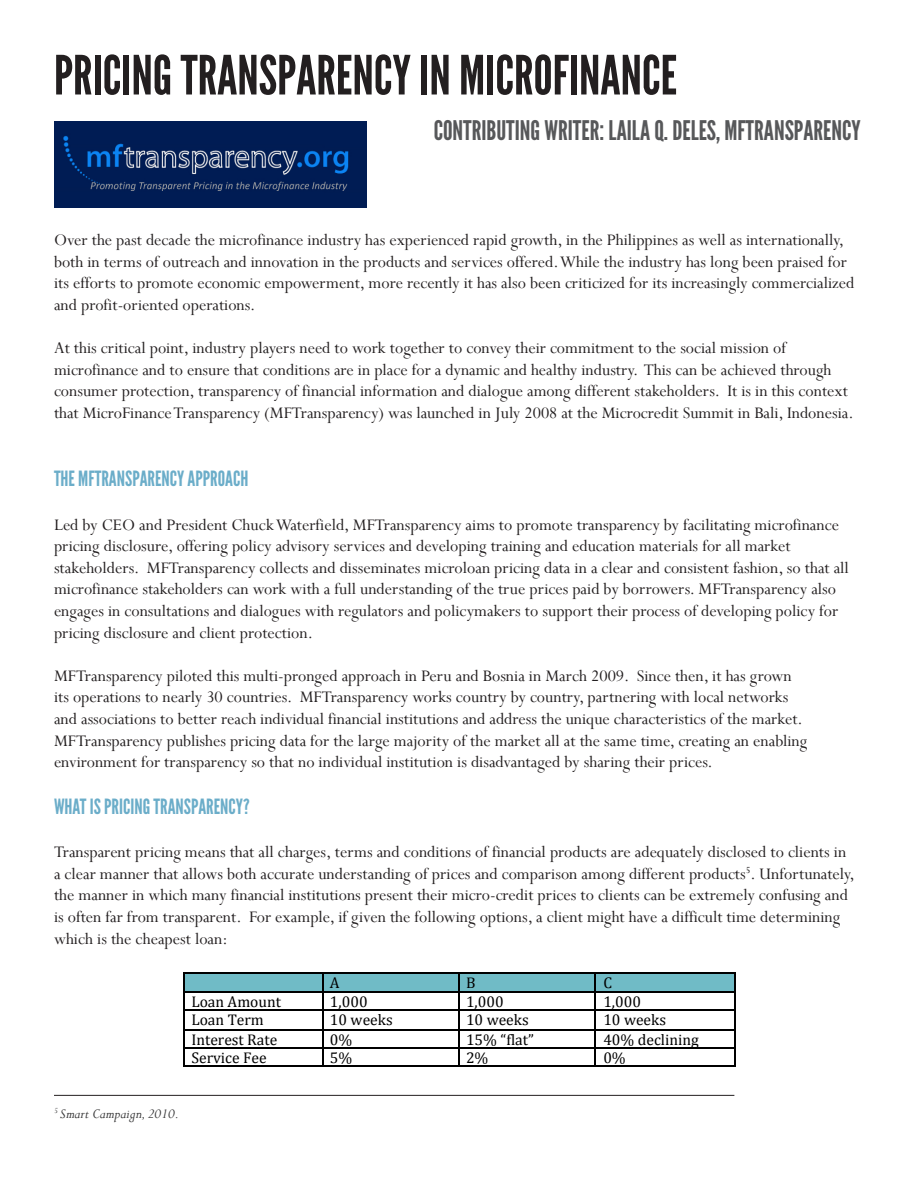
<style>
.page{position:relative;width:918px;height:1188px;background:#fff}
.page>*{position:absolute;margin:0;border:0;box-sizing:border-box;transform-origin:0 0}
.t1{font:54px "League Gothic";color:#231f20}
.t2{font:27px "League Gothic";color:#57585a}
.t3{font:21px "League Gothic";color:#6badc9}
.t4{font:18px/21.6px "Perpetua";color:#231f20}
.t5{font:15.6px "Cambria";color:#000}
.t6{font:italic 15px "Perpetua";color:#383839}
</style>
<div class="page">
<hr style="left:185px;top:972px;width:137px;height:2px;background:#000">
<hr style="left:324px;top:972px;width:134px;height:2px;background:#000">
<hr style="left:460px;top:972px;width:134px;height:2px;background:#000">
<hr style="left:596px;top:972px;width:138px;height:2px;background:#000">
<hr style="left:185px;top:1010px;width:137px;height:1px;background:#000">
<hr style="left:324px;top:1010px;width:134px;height:1px;background:#000">
<hr style="left:460px;top:1010px;width:134px;height:1px;background:#000">
<hr style="left:596px;top:1010px;width:138px;height:1px;background:#000">
<hr style="left:185px;top:1029px;width:137px;height:2px;background:#000">
<hr style="left:324px;top:1029px;width:134px;height:2px;background:#000">
<hr style="left:460px;top:1029px;width:134px;height:2px;background:#000">
<hr style="left:596px;top:1029px;width:138px;height:2px;background:#000">
<hr style="left:185px;top:1047px;width:137px;height:2px;background:#000">
<hr style="left:324px;top:1047px;width:134px;height:2px;background:#000">
<hr style="left:460px;top:1047px;width:134px;height:2px;background:#000">
<hr style="left:596px;top:1047px;width:138px;height:2px;background:#000">
<svg style="left:184px;top:972px;width:1px;height:95px"></svg>
<hr style="left:185px;top:1066px;width:137px;height:1px;background:#000">
<svg style="left:322px;top:972px;width:2px;height:95px"></svg>
<hr style="left:324px;top:1066px;width:134px;height:1px;background:#000">
<svg style="left:458px;top:972px;width:2px;height:95px"></svg>
<hr style="left:460px;top:1066px;width:134px;height:1px;background:#000">
<svg style="left:594px;top:972px;width:2px;height:95px"></svg>
<hr style="left:596px;top:1066px;width:138px;height:1px;background:#000">
<svg style="left:734px;top:972px;width:1px;height:95px"></svg>
<hr style="left:54px;top:1095px;width:680px;height:1px;background:#231f20">
<img style="left:54px;top:122px;width:312px;height:86px">
<div style="left:184px;top:973px;width:550px;height:20px;background:#70bbc6"></div>
<p class="t1" style="left:54px;top:44px;width:625px">PRICING TRANSPARENCY IN MICROFINANCE</p>
<p class="t2" style="left:434px;top:115px;width:429px">CONTRIBUTING WRITER: LAILA Q. DELES, MFTRANSPARENCY</p>
<p class="t4" style="left:54px;top:229px;width:802px">Over the past decade the microfinance industry has experienced rapid growth, in the Philippines as well as internationally, both in terms of outreach and innovation in the products and services offered. While the industry has long been praised for its efforts to promote economic empowerment, more recently it has also been criticized for its increasingly commercialized and profit-oriented operations.</p>
<p class="t4" style="left:54px;top:337px;width:801px">At this critical point, industry players need to work together to convey their commitment to the social mission of microfinance and to ensure that conditions are in place for a dynamic and healthy industry. This can be achieved through consumer protection, transparency of financial information and dialogue among different stakeholders. It is in this context that MicroFinance Transparency (MFTransparency) was launched in July 2008 at the Microcredit Summit in Bali, Indonesia.</p>
<p class="t3" style="left:54px;top:467px;width:196px">THE MFTRANSPARENCY APPROACH</p>
<p class="t4" style="left:54px;top:513px;width:796px">Led by CEO and President Chuck Waterfield, MFTransparency aims to promote transparency by facilitating microfinance pricing disclosure, offering policy advisory services and developing training and education materials for all market stakeholders. MFTransparency collects and disseminates microloan pricing data in a clear and consistent fashion, so that all microfinance stakeholders can work with a full understanding of the true prices paid by borrowers. MFTransparency also engages in consultations and dialogues with regulators and policymakers to support their process of developing policy for pricing disclosure and client protection.</p>
<p class="t4" style="left:54px;top:664px;width:755px">MFTransparency piloted this multi-pronged approach in Peru and Bosnia in March 2009. Since then, it has grown its operations to nearly 30 countries. MFTransparency works country by country, partnering with local networks and associations to better reach individual financial institutions and address the unique characteristics of the market.<br>MFTransparency publishes pricing data for the large majority of the market all at the same time, creating an enabling environment for transparency so that no individual institution is disadvantaged by sharing their prices.</p>
<p class="t3" style="left:54px;top:794px;width:197px">WHAT IS PRICING TRANSPARENCY?</p>
<p class="t4" style="left:54px;top:841px;width:802px">Transparent pricing means that all charges, terms and conditions of financial products are adequately disclosed to clients in a clear manner that allows both accurate understanding of prices and comparison among different products<sup>5</sup>. Unfortunately, the manner in which many financial institutions present their micro-credit prices to clients can be extremely confusing and is often far from transparent. For example, if given the following options, a client might have a difficult time determining which is the cheapest loan:</p>
<p class="t5" style="left:330px;top:973px;width:11px">A</p>
<p class="t5" style="left:466px;top:973px;width:11px">B</p>
<p class="t5" style="left:603px;top:973px;width:10px">C</p>
<p class="t5" style="left:191px;top:993px;width:91px">Loan Amount</p>
<p class="t5" style="left:330px;top:993px;width:39px">1,000</p>
<p class="t5" style="left:466px;top:993px;width:39px">1,000</p>
<p class="t5" style="left:603px;top:993px;width:39px">1,000</p>
<p class="t5" style="left:191px;top:1011px;width:74px">Loan Term</p>
<p class="t5" style="left:330px;top:1011px;width:64px">10 weeks</p>
<p class="t5" style="left:466px;top:1011px;width:64px">10 weeks</p>
<p class="t5" style="left:603px;top:1011px;width:64px">10 weeks</p>
<p class="t5" style="left:191px;top:1030px;width:87px">Interest Rate</p>
<p class="t5" style="left:330px;top:1030px;width:24px">0%</p>
<p class="t5" style="left:466px;top:1030px;width:69px">15% “flat”</p>
<p class="t5" style="left:603px;top:1030px;width:97px">40% declining</p>
<p class="t5" style="left:191px;top:1048px;width:77px">Service Fee</p>
<p class="t5" style="left:330px;top:1048px;width:24px">5%</p>
<p class="t5" style="left:466px;top:1048px;width:24px">2%</p>
<p class="t5" style="left:603px;top:1048px;width:24px">0%</p>
<p class="t6" style="left:54px;top:1105px;width:127px"><sup>5</sup> Smart Campaign, 2010.</p>
</div>
